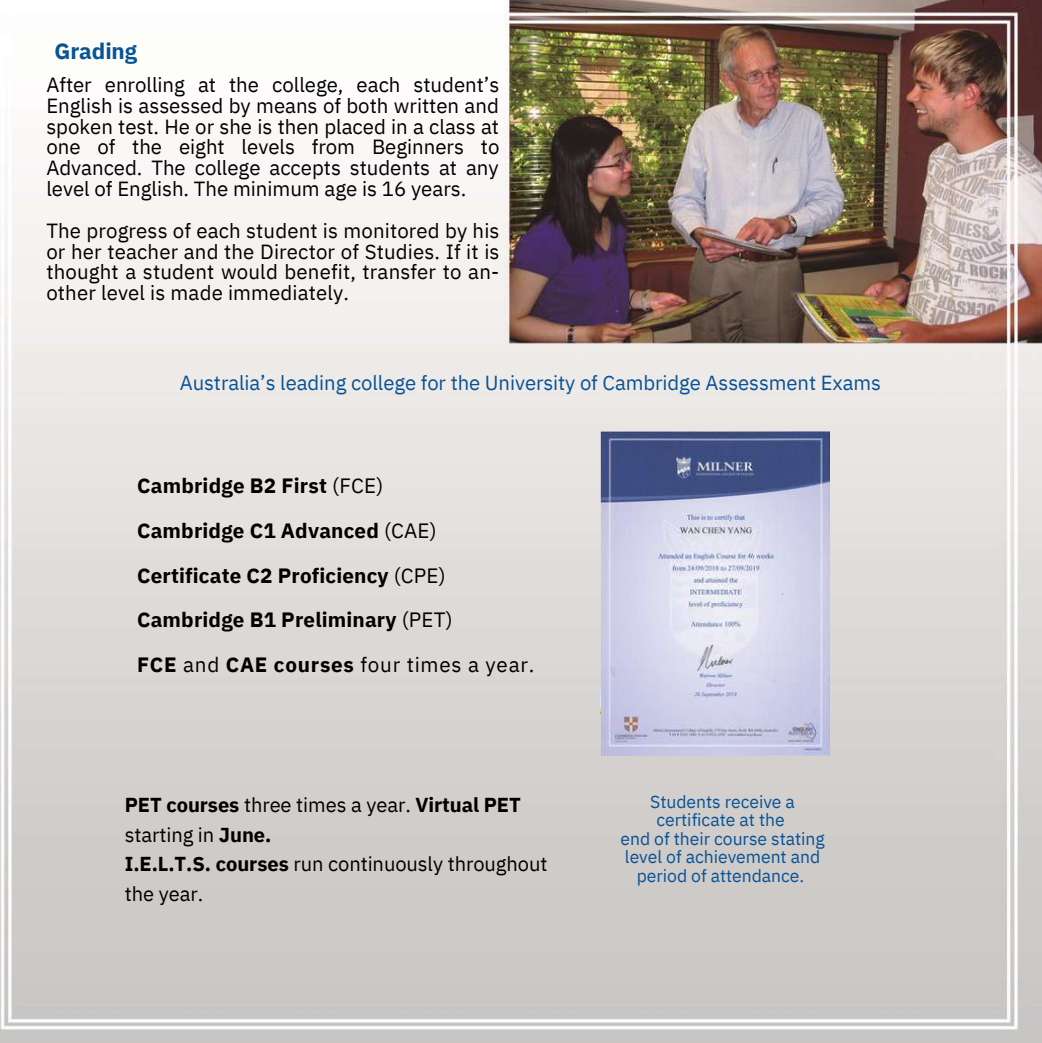
<style>
.page{position:relative;width:1042px;height:1043px;background:#fff}
.page>*{position:absolute;margin:0;border:0;box-sizing:border-box;transform-origin:0 0}
.t1{font:700 22.22px "IBM Plex Sans";letter-spacing:-.005em;color:#085296}
.t2{font:700 20.65px/45px "IBM Plex Sans";letter-spacing:.01em;color:#000}
.t3{font:20.47px/20.8px "IBM Plex Sans";color:#000;text-align:justify}
.t4{font:20.3px "IBM Plex Sans";letter-spacing:-.005em;color:#085296}
.t5{font:20.12px/29.6px "IBM Plex Sans";letter-spacing:-.005em;color:#000}
.t6{font:17.5px/18.4px "IBM Plex Sans";letter-spacing:-.005em;color:#085296;text-align:center}
.s1{font-weight:400}
.s2{font-weight:700}
</style>
<div class="page">
<img style="left:0;top:0;width:1041px;height:1041px">
<img style="left:600px;top:431px;width:229px;height:324px">
<p class="t1" style="left:54px;top:36px;width:84px">Grading</p>
<p class="t3" style="left:46px;top:74px;width:454px">After enrolling at the college, each student’s English is assessed by means of both written and spoken test. He or she is then placed in a class at one of the eight levels from Beginners to Advanced. The college accepts students at any level of English. The minimum age is 16 years.</p>
<p class="t3" style="left:46px;top:220px;width:454px">The progress of each student is monitored by his or her teacher and the Director of Studies. If it is thought a student would benefit, transfer to an&shy;other level is made immediately.</p>
<p class="t4" style="left:180px;top:369px;width:702px">Australia’s leading college for the University of Cambridge Assessment Exams</p>
<p class="t2" style="left:137px;top:462px;width:399px">Cambridge B2 First <span class="s1">(FCE)<br></span>Cambridge C1 Advanced <span class="s1">(CAE)<br></span>Certificate C2 Proficiency <span class="s1">(CPE)<br></span>Cambridge B1 Preliminary <span class="s1">(PET)<br></span>FCE <span class="s1">and</span> CAE courses <span class="s1">four times a year.</span></p>
<p class="t5" style="left:125px;top:789px;width:424px"><span class="s2">PET courses</span> three times a year. <span class="s2">Virtual PET </span>starting in <span class="s2">June.<br>I.E.L.T.S. courses</span> run continuously throughout the year.</p>
<p class="t6" style="left:620px;top:792px;width:206px">Students receive a certificate at the<br>end of their course stating level of achievement and period of attendance.</p>
</div>
